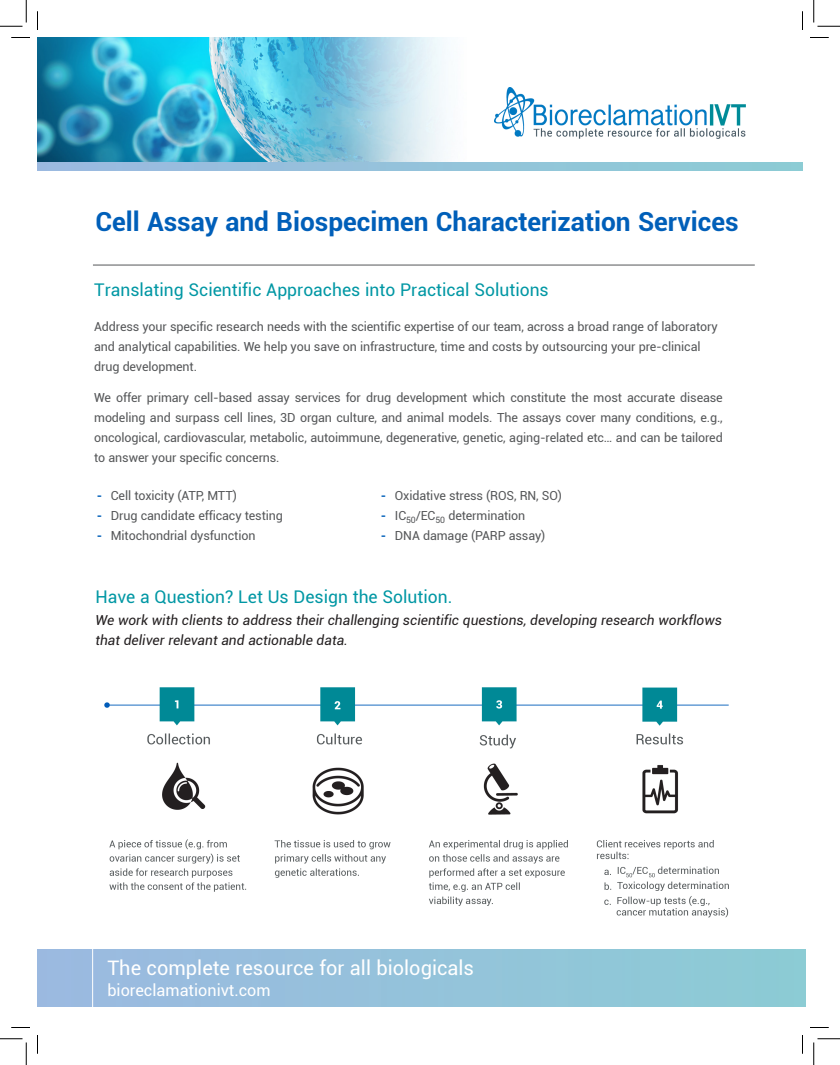
<style>
.page{position:relative;width:840px;height:1065px;background:#fff}
.page>*{position:absolute;margin:0;border:0;box-sizing:border-box;transform-origin:0 0}
.t1{font:700 26.25px "Roboto";color:#005fb9}
.t2{font:20px "Roboto";color:#fff}
.t3{font:17.5px "Roboto";color:#0097a4}
.t4{font:16.25px "Roboto";color:#fff}
.t5{font:italic 13.75px "Roboto";color:#231f20}
.t6{font:12.5px/20px "Roboto";letter-spacing:-.01em;color:#555759;text-align:justify}
.s1{font-weight:700;color:#005fb9}
</style>
<div class="page">
<img style="left:38px;top:38px;width:428px;height:125px">
<div style="left:38px;top:950px;width:767px;height:56px;background:#94c3da"></div>
<hr style="left:92px;top:909px;width:1px;height:102px;background:#fff">
<img style="left:495px;top:87px;width:250px;height:51px">
<hr style="left:93px;top:265px;width:662px;height:1px;background:#555759">
<div style="left:38px;top:163px;width:764px;height:7px;background:#94c3da"></div>
<img style="left:104px;top:687px;width:625px;height:231px">
<svg style="left:11px;top:37px;width:19px;height:1px"></svg>
<svg style="left:810px;top:37px;width:19px;height:1px"></svg>
<svg style="left:11px;top:1027px;width:19px;height:1px"></svg>
<svg style="left:810px;top:1027px;width:19px;height:1px"></svg>
<svg style="left:37px;top:11px;width:1px;height:19px"></svg>
<svg style="left:37px;top:1035px;width:1px;height:19px"></svg>
<svg style="left:802px;top:11px;width:1px;height:19px"></svg>
<svg style="left:802px;top:1035px;width:1px;height:19px"></svg>
<svg style="left:0;top:0;width:27px;height:27px"></svg>
<svg style="left:0;top:1039px;width:27px;height:26px"></svg>
<svg style="left:814px;top:0;width:26px;height:27px"></svg>
<svg style="left:814px;top:1039px;width:26px;height:26px"></svg>
<p class="t1" style="left:95px;top:203px;width:645px">Cell Assay and Biospecimen Characterization Services</p>
<p class="t3" style="left:94px;top:277px;width:456px">Translating Scientific Approaches into Practical Solutions</p>
<p class="t6" style="left:94px;top:316px;width:625px">Address your specific research needs with the scientific expertise of our team, across a broad range of laboratory</p>
<p class="t6" style="left:94px;top:336px;width:608px">and analytical capabilities. We help you save on infrastructure, time and costs by outsourcing your pre-clinical</p>
<p class="t6" style="left:94px;top:356px;width:104px">drug development.</p>
<p class="t6" style="left:94px;top:387px;width:630px">We offer primary cell-based assay services for drug development which constitute the most accurate disease modeling and surpass cell lines, 3D organ culture, and animal models. The assays cover many conditions, e.g., oncological, cardiovascular, metabolic, autoimmune, degenerative, genetic, aging-related etc… and can be tailored to answer your specific concerns.</p>
<p class="t6" style="left:97px;top:485px;width:142px"><span class="s1">-</span> Cell toxicity (ATP, MTT)</p>
<p class="t6" style="left:97px;top:505px;width:188px"><span class="s1">-</span> Drug candidate efficacy testing</p>
<p class="t6" style="left:97px;top:525px;width:160px"><span class="s1">-</span> Mitochondrial dysfunction</p>
<p class="t6" style="left:381px;top:485px;width:183px"><span class="s1">-</span> Oxidative stress (ROS, RN, SO)</p>
<p class="t6" style="left:381px;top:505px;width:146px"><span class="s1">-</span> IC<sub>50</sub>/EC<sub>50</sub> determination</p>
<p class="t6" style="left:381px;top:525px;width:166px"><span class="s1">-</span> DNA damage (PARP assay)</p>
<p class="t3" style="left:95px;top:585px;width:358px">Have a Question? Let Us Design the Solution.</p>
<p class="t5" style="left:95px;top:610px;width:628px">We work with clients to address their challenging scientific questions, developing research workflows</p>
<p class="t5" style="left:95px;top:630px;width:254px">that deliver relevant and actionable data.</p>
<p class="t2" style="left:107px;top:954px;width:368px">The complete resource for all biologicals</p>
<p class="t4" style="left:107px;top:979px;width:165px">bioreclamationivt.com</p>
</div>
